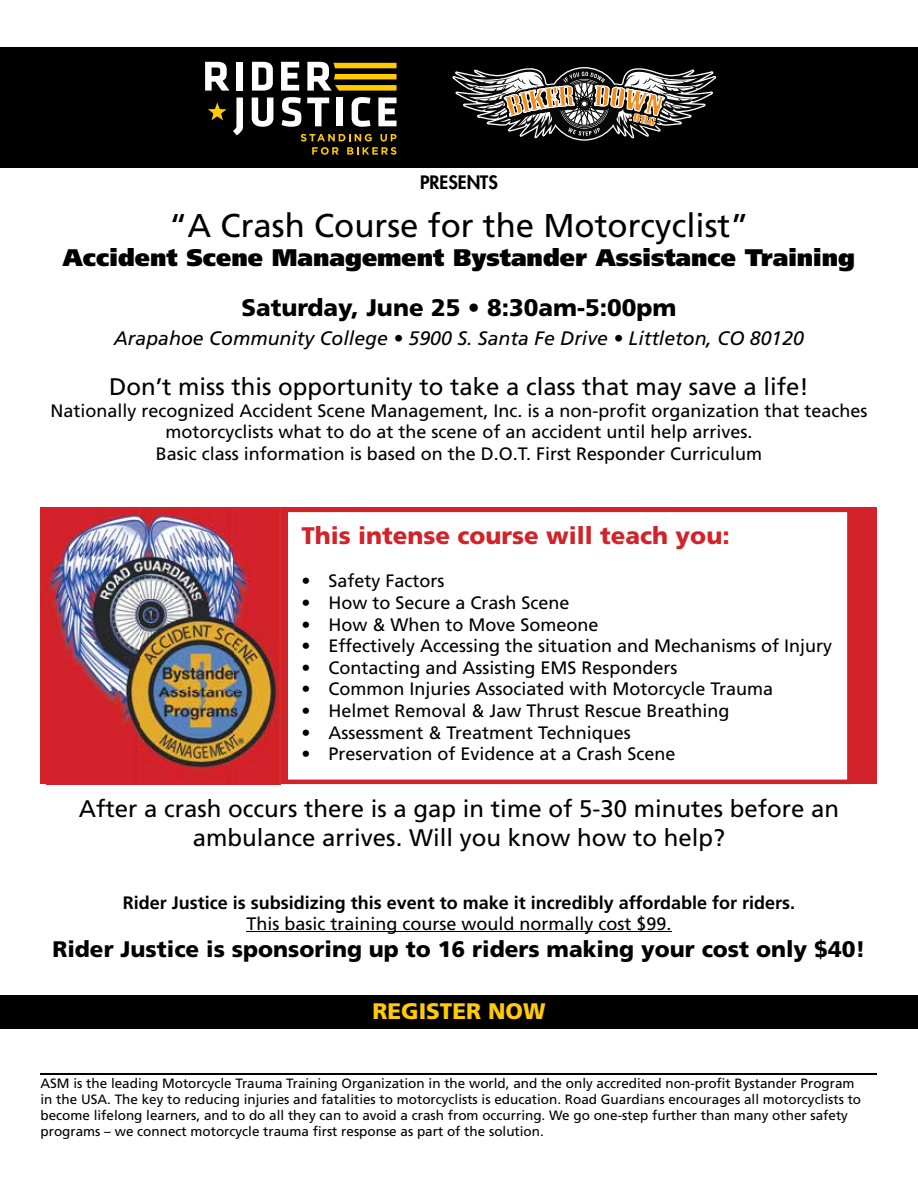
<style>
.page{position:relative;width:918px;height:1188px;background:#fff}
.page>*{position:absolute;margin:0;border:0;box-sizing:border-box;transform-origin:0 0}
.t1{font:33px "Frutiger";color:#000}
.t2{font:24px/28.8px "Frutiger";color:#000;text-align:center}
.t3{font:900 24px "Frutiger";color:#000}
.t4{font:900 24px "Frutiger";color:#d2232a}
.t5{font:900 24px "Frutiger";color:#000}
.t6{font:900 22.5px "Frutiger";color:#000}
.t7{font:900 22.5px "Frutiger";color:#ffcb05}
.t8{font:italic 19.5px "Frutiger";color:#000}
.t9{font:18px/21.6px "Frutiger";color:#000;text-align:center}
.t10{font:700 18px "Frutiger";color:#000}
.t11{font:800 18px "Futura";color:#000}
.t12{font:13.5px/16.2px "Frutiger";color:#000}
</style>
<div class="page">
<div style="left:40px;top:508px;width:838px;height:276px;background:#d2232a"></div>
<div style="left:0;top:48px;width:918px;height:120px;background:#000"></div>
<svg style="left:205px;top:62px;width:24px;height:29px"></svg>
<div style="left:236px;top:62px;width:7px;height:29px;background:#fff"></div>
<svg style="left:252px;top:62px;width:21px;height:29px"></svg>
<svg style="left:281px;top:62px;width:18px;height:29px"></svg>
<svg style="left:233px;top:98px;width:10px;height:37px"></svg>
<svg style="left:252px;top:98px;width:21px;height:29px"></svg>
<svg style="left:282px;top:97px;width:19px;height:30px"></svg>
<svg style="left:307px;top:98px;width:22px;height:28px"></svg>
<div style="left:336px;top:98px;width:7px;height:28px;background:#fff"></div>
<svg style="left:352px;top:97px;width:18px;height:30px"></svg>
<svg style="left:378px;top:98px;width:19px;height:28px"></svg>
<svg style="left:307px;top:62px;width:90px;height:29px"></svg>
<svg style="left:208px;top:102px;width:19px;height:18px"></svg>
<svg style="left:301px;top:134px;width:71px;height:7px"></svg>
<svg style="left:381px;top:134px;width:16px;height:7px"></svg>
<svg style="left:312px;top:147px;width:27px;height:8px"></svg>
<svg style="left:347px;top:147px;width:50px;height:8px"></svg>
<svg style="left:452px;top:67px;width:265px;height:74px"></svg>
<div style="left:288px;top:512px;width:560px;height:268px;background:#fff"></div>
<img style="left:46px;top:508px;width:235px;height:270px">
<hr style="left:246px;top:931px;width:426px;height:1px;background:#000">
<div style="left:0;top:995px;width:918px;height:34px;background:#000"></div>
<hr style="left:40px;top:1073px;width:838px;height:1px;background:#000">
<p class="t11" style="left:420px;top:170px;width:79px">PRESENTS</p>
<h1 class="t1" style="left:169px;top:206px;width:581px">“A Crash Course for the Motorcyclist”</h1>
<h2 class="t3" style="left:63px;top:243px;width:794px">Accident Scene Management Bystander Assistance Training</h2>
<h2 class="t5" style="left:241px;top:293px;width:437px">Saturday, June 25 • 8:30am-5:00pm</h2>
<p class="t8" style="left:114px;top:327px;width:692px">Arapahoe Community College • 5900 S. Santa Fe Drive • Littleton, CO 80120</p>
<h2 class="t2" style="left:109px;top:372px;width:701px">Don’t miss this opportunity to take a class that may save a life!</h2>
<p class="t9" style="left:50px;top:400px;width:819px">Nationally recognized Accident Scene Management, Inc. is a non-profit organization that teaches motorcyclists what to do at the scene of an accident until help arrives.<br>Basic class information is based on the D.O.T. First Responder Curriculum</p>
<h2 class="t4" style="left:302px;top:521px;width:430px">This intense course will teach you:</h2>
<p class="t9" style="left:302px;top:570px;width:145px">• Safety Factors</p>
<p class="t9" style="left:302px;top:592px;width:270px">• How to Secure a Crash Scene</p>
<p class="t9" style="left:302px;top:613px;width:299px">• How &amp; When to Move Someone</p>
<p class="t9" style="left:302px;top:635px;width:532px">• Effectively Accessing the situation and Mechanisms of Injury</p>
<p class="t9" style="left:302px;top:657px;width:378px">• Contacting and Assisting EMS Responders</p>
<p class="t9" style="left:302px;top:678px;width:473px">• Common Injuries Associated with Motorcycle Trauma</p>
<p class="t9" style="left:302px;top:700px;width:430px">• Helmet Removal &amp; Jaw Thrust Rescue Breathing</p>
<p class="t9" style="left:302px;top:721px;width:331px">• Assessment &amp; Treatment Techniques</p>
<p class="t9" style="left:302px;top:743px;width:376px">• Preservation of Evidence at a Crash Scene</p>
<h2 class="t2" style="left:79px;top:794px;width:762px">After a crash occurs there is a gap in time of 5-30 minutes before an ambulance arrives. Will you know how to help?</h2>
<p class="t10" style="left:123px;top:892px;width:674px">Rider Justice is subsidizing this event to make it incredibly affordable for riders.</p>
<p class="t9" style="left:246px;top:913px;width:427px">This basic training course would normally cost $99.</p>
<p class="t6" style="left:52px;top:936px;width:815px">Rider Justice is sponsoring up to 16 riders making your cost only $40!</p>
<p class="t7" style="left:372px;top:998px;width:175px">REGISTER NOW</p>
<p class="t12" style="left:40px;top:1075px;width:822px">ASM is the leading Motorcycle Trauma Training Organization in the world, and the only accredited non-profit Bystander Program in the USA. The key to reducing injuries and fatalities to motorcyclists is education. Road Guardians encourages all motorcyclists to become lifelong learners, and to do all they can to avoid a crash from occurring. We go one-step further than many other safety programs – we connect motorcycle trauma first response as part of the solution.</p>
</div>
